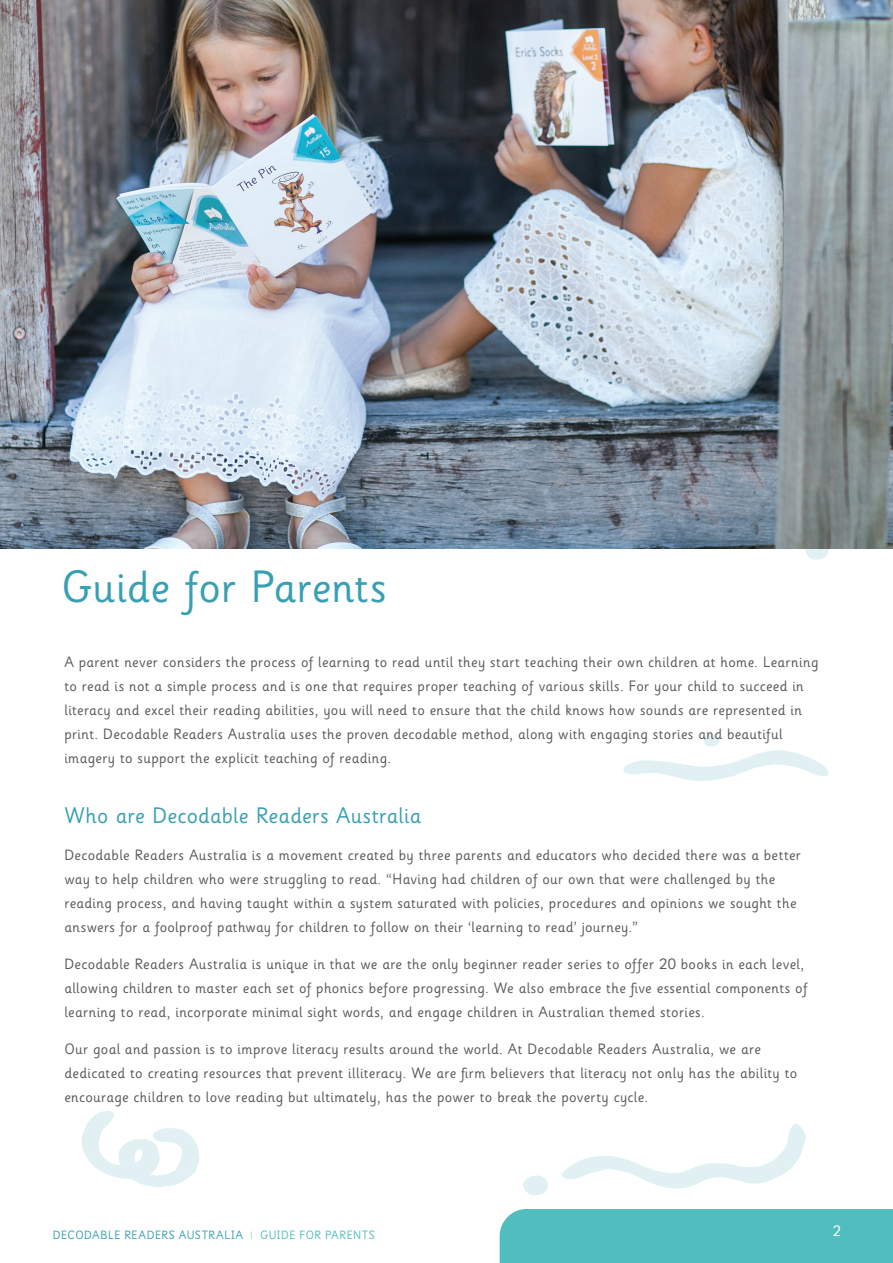
<style>
.page{position:relative;width:893px;height:1263px;background:#fff}
.page>*{position:absolute;margin:0;border:0;box-sizing:border-box;transform-origin:0 0}
.t1{font:45px "Sassoon Infant Std";letter-spacing:.01em;color:#38a0b3}
.t2{font:22.5px "Sassoon Infant Std";letter-spacing:.015em;color:#38a0b3}
.t3{font:15px/24px "Sassoon Infant Std";letter-spacing:.025em;color:#585958}
.t4{font:15px "Sassoon Infant Std";color:#fff}
.t5{font:12px "Sassoon Infant Std";letter-spacing:.04em;color:#38a0b3}
.s1{color:#51bdbf}
</style>
<div class="page">
<div style="left:500px;top:1209px;width:393px;height:54px;background:#51bdbe"></div>
<svg style="left:562px;top:1124px;width:244px;height:65px"></svg>
<svg style="left:523px;top:1175px;width:25px;height:20px"></svg>
<svg style="left:805px;top:549px;width:23px;height:11px"></svg>
<svg style="left:623px;top:734px;width:206px;height:47px"></svg>
<svg style="left:81px;top:1111px;width:119px;height:76px"></svg>
<img style="left:0;top:0;width:893px;height:549px">
<h1 class="t1" style="left:63px;top:560px;width:326px">Guide for Parents</h1>
<p class="t3" style="left:64px;top:650px;width:756px">A parent never considers the process of learning to read until they start teaching their own children at home. Learning to read is not a simple process and is one that requires proper teaching of various skills. For your child to succeed in literacy and excel their reading abilities, you will need to ensure that the child knows how sounds are represented in print. Decodable Readers Australia uses the proven decodable method, along with engaging stories and beautiful imagery to support the explicit teaching of reading.</p>
<h2 class="t2" style="left:64px;top:802px;width:358px">Who are Decodable Readers Australia</h2>
<p class="t3" style="left:64px;top:843px;width:738px">Decodable Readers Australia is a movement created by three parents and educators who decided there was a better way to help children who were struggling to read. “Having had children of our own that were challenged by the reading process, and having taught within a system saturated with policies, procedures and opinions we sought the answers for a foolproof pathway for children to follow on their ‘learning to read’ journey.”</p>
<p class="t3" style="left:64px;top:952px;width:745px">Decodable Readers Australia is unique in that we are the only beginner reader series to offer 20 books in each level, allowing children to master each set of phonics before progressing. We also embrace the five essential components of learning to read, incorporate minimal sight words, and engage children in Australian themed stories.</p>
<p class="t3" style="left:64px;top:1037px;width:734px">Our goal and passion is to improve literacy results around the world. At Decodable Readers Australia, we are dedicated to creating resources that prevent illiteracy. We are firm believers that literacy not only has the ability to encourage children to love reading but ultimately, has the power to break the poverty cycle.</p>
<p class="t5" style="left:53px;top:1228px;width:323px">DECODABLE READERS AUSTRALIA <span class="s1">| GUIDE FOR PARENTS</span></p>
<p class="t4" style="left:833px;top:1222px;width:10px">2</p>
</div>
